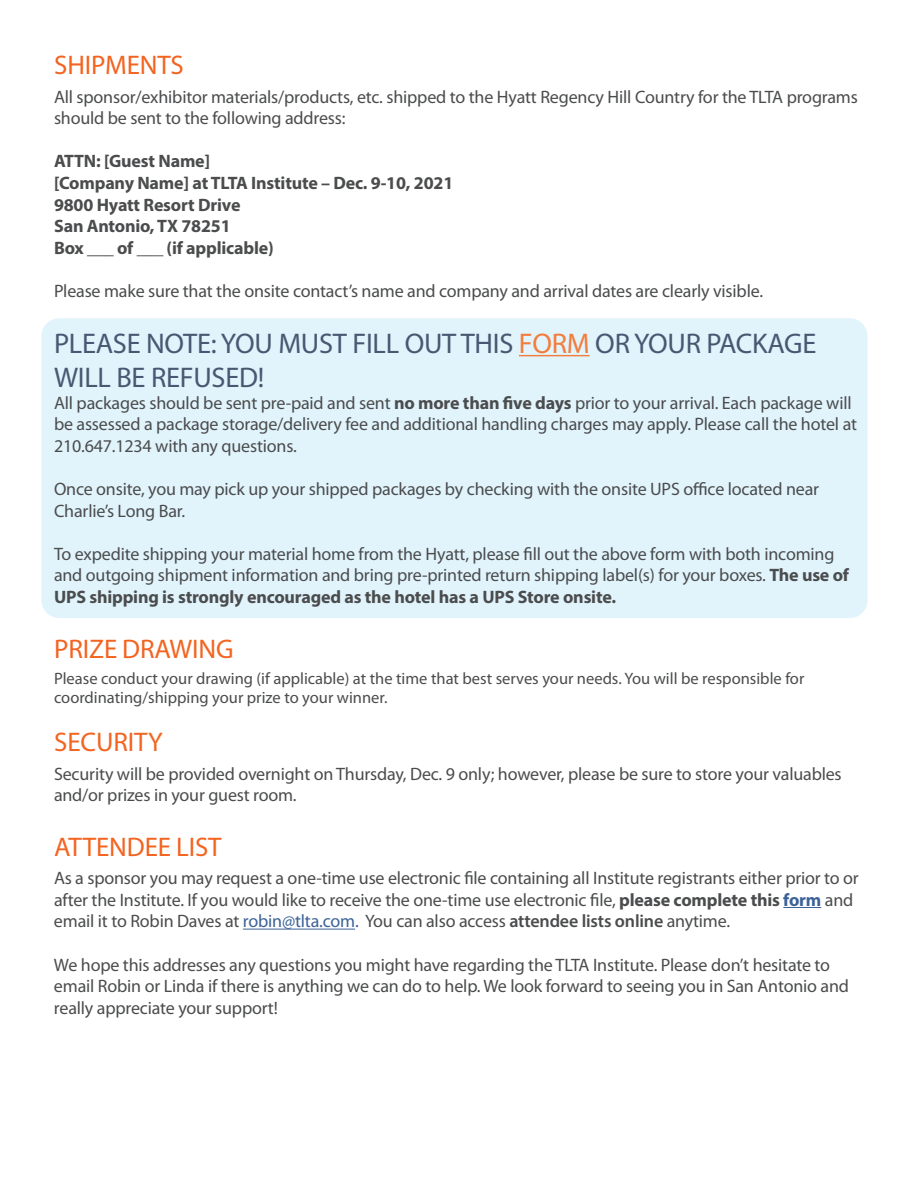
<style>
.page{position:relative;width:918px;height:1188px;background:#fff}
.page>*{position:absolute;margin:0;border:0;box-sizing:border-box;transform-origin:0 0}
.t1{font:28.5px/34.2px "Myriad Pro";letter-spacing:-.01em;color:#475972}
.t2{font:27px "Myriad Pro";letter-spacing:-.005em;color:#f36421}
.t3{font:18px/21.6px "Myriad Pro";letter-spacing:-.01em;color:#4b4c4d}
.t4{font:700 18px "Myriad Pro";letter-spacing:-.01em;color:#4b4c4d}
.square_bullet{font:16.5px/19.5px "Myriad Pro";color:#4b4c4d}
.s1{color:#f47c3b}
.s2{font-weight:700}
.s3{font-weight:700;color:#3c6298}
.s4{color:#3c6298}
.s5{font-weight:600}
</style>
<div class="page">
<div style="left:41px;top:318px;width:827px;height:300px;background:#e1f4fc;border-radius:18px"></div>
<hr style="left:519px;top:355px;width:71px;height:1px;background:#f47c3b">
<hr style="left:783px;top:907px;width:38px;height:1px;background:#3c6298">
<hr style="left:243px;top:929px;width:112px;height:1px;background:#3c6298">
<p class="t2" style="left:54px;top:50px;width:131px">SHIPMENTS</p>
<p class="t3" style="left:54px;top:86px;width:805px">All sponsor/exhibitor materials/products, etc. shipped to the Hyatt Regency Hill Country for the TLTA programs should be sent to the following address:</p>
<p class="t4" style="left:54px;top:150px;width:158px">ATTN: [Guest Name]</p>
<p class="t4" style="left:54px;top:171px;width:401px">[Company Name] at TLTA Institute – Dec. 9-10, 2021</p>
<p class="t4" style="left:54px;top:193px;width:188px">9800 Hyatt Resort Drive</p>
<p class="t4" style="left:54px;top:214px;width:178px">San Antonio, TX 78251</p>
<p class="t4" style="left:54px;top:236px;width:221px">Box ___ of ___ (if applicable)</p>
<p class="t3" style="left:54px;top:281px;width:711px">Please make sure that the onsite contact’s name and company and arrival dates are clearly visible.</p>
<p class="t1" style="left:54px;top:327px;width:764px">PLEASE NOTE: YOU MUST FILL OUT THIS <span class="s1">FORM</span> OR YOUR PACKAGE<br>WILL BE REFUSED!</p>
<p class="t3" style="left:54px;top:392px;width:805px">All packages should be sent pre-paid and sent <span class="s2">no more than five days</span> prior to your arrival. Each package will be assessed a package storage/delivery fee and additional handling charges may apply. Please call the hotel at<br>210.647.1234 with any questions.</p>
<p class="t3" style="left:54px;top:479px;width:767px">Once onsite, you may pick up your shipped packages by checking with the onsite UPS office located near<br>Charlie’s Long Bar.</p>
<p class="t3" style="left:54px;top:543px;width:797px">To expedite shipping your material home from the Hyatt, please fill out the above form with both incoming and outgoing shipment information and bring pre-printed return shipping label(s) for your boxes. <span class="s2">The use of<br>UPS shipping is strongly encouraged as the hotel has a UPS Store onsite.</span></p>
<p class="t2" style="left:54px;top:634px;width:181px">PRIZE DRAWING</p>
<p class="square_bullet" style="left:54px;top:669px;width:752px">Please conduct your drawing (if applicable) at the time that best serves your needs. You will be responsible for coordinating/shipping your prize to your winner.</p>
<p class="t2" style="left:54px;top:727px;width:110px">SECURITY</p>
<p class="t3" style="left:54px;top:763px;width:789px">Security will be provided overnight on Thursday, Dec. 9 only; however, please be sure to store your valuables and/or prizes in your guest room.</p>
<p class="t2" style="left:54px;top:832px;width:169px">ATTENDEE LIST</p>
<p class="t3" style="left:54px;top:868px;width:806px">As a sponsor you may request a one-time use electronic file containing all Institute registrants either prior to or after the Institute. If you would like to receive the one-time use electronic file, <span class="s2">please complete this</span> <span class="s3">form</span> and email it to Robin Daves at <span class="s4">robin@tlta.com.</span> You can also access <span class="s5">attendee lists online</span> anytime.</p>
<p class="t3" style="left:54px;top:954px;width:797px">We hope this addresses any questions you might have regarding the TLTA Institute. Please don’t hesitate to email Robin or Linda if there is anything we can do to help. We look forward to seeing you in San Antonio and really appreciate your support!</p>
</div>
